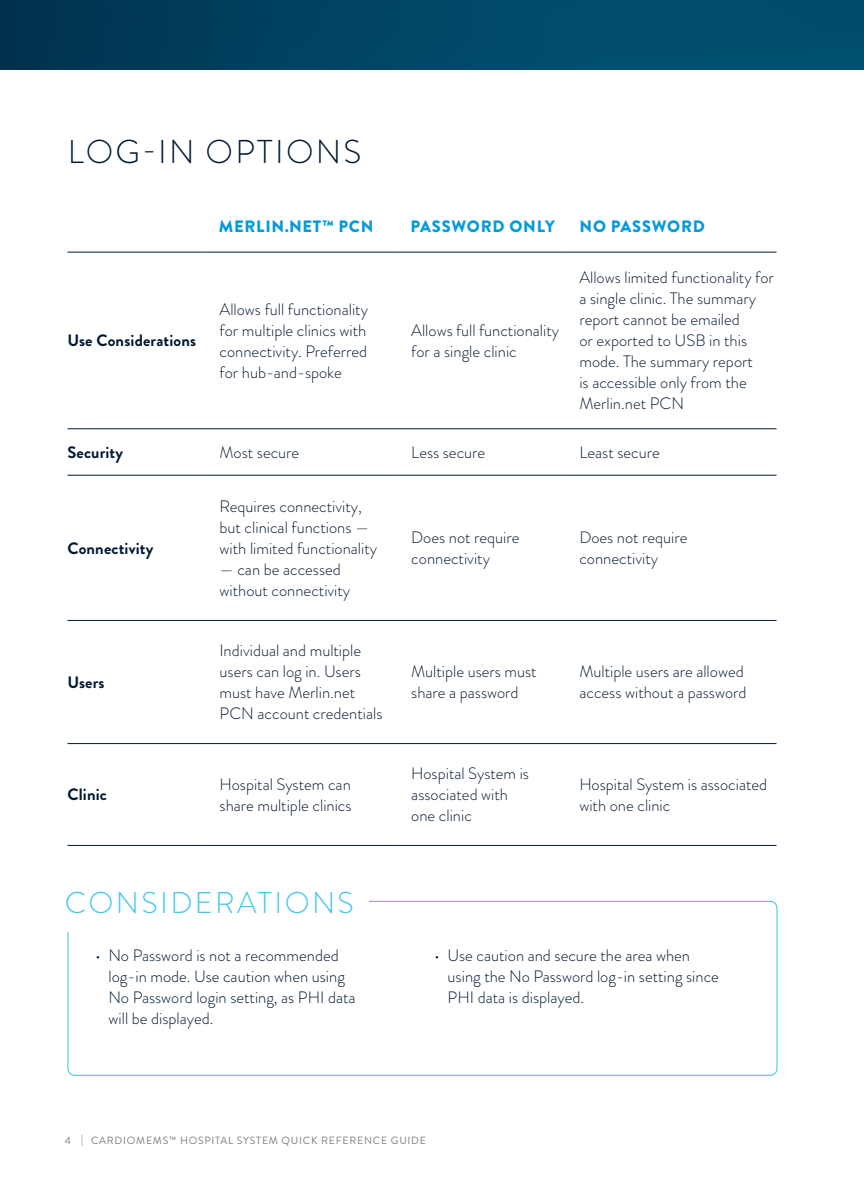
<style>
.page{position:relative;width:864px;height:1188px;background:#fff}
.page>*{position:absolute;margin:0;border:0;box-sizing:border-box;transform-origin:0 0}
.t1{font:300 33px "Brandon Grotesque";letter-spacing:.07em;color:#001932}
.t2{font:300 30px "Brandon Grotesque";letter-spacing:.08em;color:#44c7ee}
.t3{font:300 16.5px/21px "Brandon Grotesque";color:#081b31}
.t4{font:300 16.5px/21px "Brandon Grotesque";color:#001932}
.t5{font:700 16.5px "Brandon Grotesque";letter-spacing:.01em;color:#001932}
.t6{font:900 16.5px "Brandon Grotesque";letter-spacing:.045em;color:#069ad9}
.t7{font:10.5px "Brandon Grotesque";letter-spacing:.07em;color:#787d83}
</style>
<div class="page">
<hr style="left:68px;top:252px;width:137px;height:1px;background:#001932">
<hr style="left:205px;top:252px;width:192px;height:1px;background:#001932">
<hr style="left:397px;top:252px;width:169px;height:1px;background:#001932">
<hr style="left:566px;top:252px;width:211px;height:1px;background:#001932">
<hr style="left:68px;top:429px;width:137px;height:1px;background:#001932">
<hr style="left:205px;top:429px;width:192px;height:1px;background:#001932">
<hr style="left:397px;top:429px;width:169px;height:1px;background:#001932">
<hr style="left:566px;top:429px;width:211px;height:1px;background:#001932">
<hr style="left:68px;top:475px;width:137px;height:1px;background:#001932">
<hr style="left:205px;top:475px;width:192px;height:1px;background:#001932">
<hr style="left:397px;top:475px;width:169px;height:1px;background:#001932">
<hr style="left:566px;top:475px;width:211px;height:1px;background:#001932">
<hr style="left:68px;top:620px;width:137px;height:1px;background:#001932">
<hr style="left:205px;top:620px;width:192px;height:1px;background:#001932">
<hr style="left:397px;top:620px;width:169px;height:1px;background:#001932">
<hr style="left:566px;top:620px;width:211px;height:1px;background:#001932">
<hr style="left:68px;top:743px;width:137px;height:1px;background:#001932">
<hr style="left:205px;top:743px;width:192px;height:1px;background:#001932">
<hr style="left:397px;top:743px;width:169px;height:1px;background:#001932">
<hr style="left:566px;top:743px;width:211px;height:1px;background:#001932">
<hr style="left:68px;top:845px;width:137px;height:1px;background:#001932">
<hr style="left:205px;top:845px;width:192px;height:1px;background:#001932">
<hr style="left:397px;top:845px;width:169px;height:1px;background:#001932">
<hr style="left:566px;top:845px;width:211px;height:1px;background:#001932">
<div style="left:0;top:0;width:864px;height:70px;background:linear-gradient(to right,#003652,#005376)"></div>
<div style="left:67px;top:901px;width:711px;height:175px;border:1px solid #44c7ee;border-radius:7px"></div>
<div style="left:39px;top:882px;width:330px;height:49px;background:#fff"></div>
<p class="t1" style="left:68px;top:130px;width:295px">LOG-IN OPTIONS</p>
<p class="t5" style="left:68px;top:329px;width:130px">Use Considerations</p>
<p class="t6" style="left:219px;top:214px;width:156px">MERLIN.NET™ PCN</p>
<p class="t6" style="left:411px;top:214px;width:146px">PASSWORD ONLY</p>
<p class="t6" style="left:580px;top:214px;width:127px">NO PASSWORD</p>
<p class="t3" style="left:220px;top:299px;width:150px;text-align:justify">Allows full functionality for multiple clinics with connectivity. Preferred for hub-and-spoke</p>
<p class="t3" style="left:411px;top:320px;width:149px">Allows full functionality for a single clinic</p>
<p class="t3" style="left:579px;top:267px;width:196px">Allows limited functionality for a single clinic. The summary report cannot be emailed<br>or exported to USB in this mode. The summary report<br>is accessible only from the<br>Merlin.net PCN</p>
<p class="t5" style="left:68px;top:441px;width:57px">Security</p>
<p class="t3" style="left:220px;top:442px;width:81px">Most secure</p>
<p class="t3" style="left:411px;top:442px;width:75px">Less secure</p>
<p class="t3" style="left:579px;top:442px;width:82px">Least secure</p>
<p class="t5" style="left:68px;top:536px;width:87px">Connectivity</p>
<p class="t5" style="left:68px;top:671px;width:39px">Users</p>
<p class="t3" style="left:220px;top:495px;width:159px">Requires connectivity, but clinical functions — with limited functionality</p>
<p class="t3" style="left:220px;top:558px;width:132px">— can be accessed without connectivity</p>
<p class="t3" style="left:220px;top:640px;width:164px">Individual and multiple users can log in. Users must have Merlin.net<br>PCN account credentials</p>
<p class="t3" style="left:411px;top:527px;width:110px">Does not require connectivity</p>
<p class="t3" style="left:579px;top:527px;width:110px">Does not require connectivity</p>
<p class="t3" style="left:411px;top:661px;width:127px">Multiple users must share a password</p>
<p class="t3" style="left:579px;top:661px;width:169px">Multiple users are allowed access without a password</p>
<p class="t5" style="left:68px;top:783px;width:41px">Clinic</p>
<p class="t3" style="left:220px;top:774px;width:134px">Hospital System can share multiple clinics</p>
<p class="t3" style="left:411px;top:763px;width:119px">Hospital System is associated with one clinic</p>
<p class="t3" style="left:579px;top:774px;width:189px">Hospital System is associated with one clinic</p>
<p class="t2" style="left:65px;top:882px;width:291px">CONSIDERATIONS</p>
<p class="t4" style="left:109px;top:945px;width:249px;text-indent:-14px">• No Password is not a recommended log-in mode. Use caution when using<br>No Password login setting, as PHI data will be displayed.</p>
<p class="t4" style="left:448px;top:945px;width:273px;text-indent:-14px">• Use caution and secure the area when using the No Password log-in setting since<br>PHI data is displayed.</p>
<p class="t7" style="left:65px;top:1133px;width:363px">4 | CARDIOMEMS™ HOSPITAL SYSTEM QUICK REFERENCE GUIDE</p>
</div>
